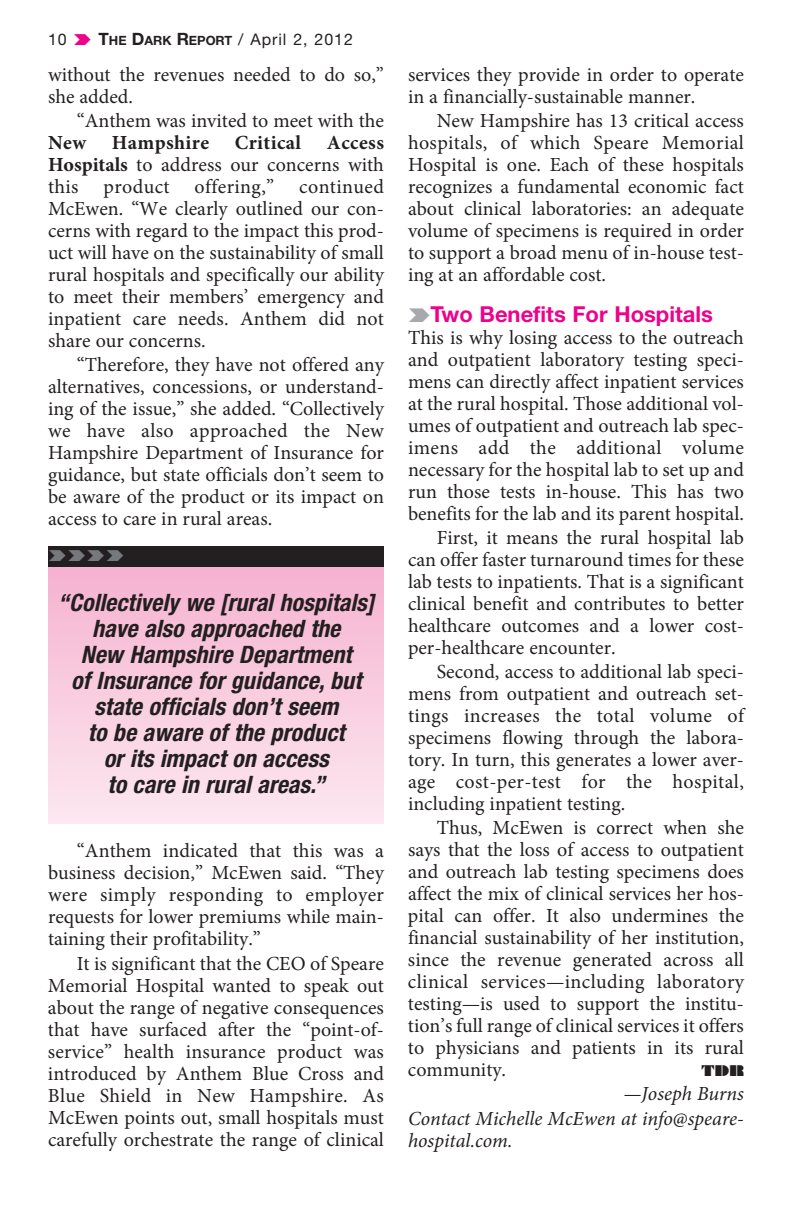
<style>
.page{position:relative;width:792px;height:1224px;background:#fff}
.page>*{position:absolute;margin:0;border:0;box-sizing:border-box;transform-origin:0 0}
.t1{font:italic 700 condensed 24px/26px "Helvetica Neue";letter-spacing:.005em;color:#231f20;text-align:center}
.t2{font:22px "Helvetica Neue Bold TT";color:#ed028c}
.t3{font:20px/22px "Minion Pro";color:#231f20;text-align:justify}
.t4{font:italic 20px/24.8px "Minion Pro";color:#231f20;text-align:right}
.t5{font:700 20px "Minion Pro";letter-spacing:.02em;color:#231f20}
.t6{font:16px "Helvetica Neue";letter-spacing:.06em;color:#231f20}
.t7{font:14px "Braggadocio";color:#231f20}
.s1{font-weight:700;font-size:17px}
.s2{font-weight:700;font-size:12.8px}
.s3{font-weight:700}
</style>
<div class="page">
<div style="left:49px;top:546px;width:335px;height:278px;background:linear-gradient(to bottom,#f5aece,#fce8f0)"></div>
<div style="left:49px;top:546px;width:335px;height:21px;background:#231f20"></div>
<p class="t6" style="left:48px;top:33px;width:20px">10</p>
<p class="t6" style="left:99px;top:33px;width:256px"><span class="s1">T</span><span class="s2">HE</span> <span class="s1">D</span><span class="s2">ARK</span> <span class="s1">R</span><span class="s2">EPORT</span> / April 2, 2012</p>
<p class="t3" style="left:48px;top:65px;width:338px">without the revenues needed to do so,” she added.</p>
<p class="t3" style="left:77px;top:111px;width:309px">“Anthem was invited to meet with the</p>
<p class="t5" style="left:48px;top:134px;width:39px">New</p>
<p class="t5" style="left:112px;top:134px;width:99px">Hampshire</p>
<p class="t5" style="left:235px;top:134px;width:68px">Critical</p>
<p class="t3" style="left:48px;top:133px;width:338px;text-indent:279px"><span class="s3">Access Hospitals</span> to address our concerns with this product offering,” continued McEwen. “We clearly outlined our con&shy;cerns with regard to the impact this prod&shy;uct will have on the sustainability of small rural hospitals and specifically our ability to meet their members’ emergency and inpatient care needs. Anthem did not share our concerns.</p>
<p class="t3" style="left:48px;top:355px;width:338px;text-indent:29px">“Therefore, they have not offered any alternatives, concessions, or understand&shy;ing of the issue,” she added. “Collectively we have also approached the New Hampshire Department of Insurance for guidance, but state officials don’t seem to be aware of the product or its impact on access to care in rural areas.</p>
<p class="t1" style="left:58px;top:591px;width:318px">“Collectively we [rural hospitals] have also approached the<br>New Hampshire Department<br>of Insurance for guidance, but state officials don’t seem<br>to be aware of the product<br>or its impact on access<br>to care in rural areas.”</p>
<p class="t3" style="left:48px;top:842px;width:338px;text-indent:29px">“Anthem indicated that this was a business decision,” McEwen said. “They were simply responding to employer requests for lower premiums while main&shy;taining their profitability.”</p>
<p class="t3" style="left:48px;top:954px;width:338px;text-indent:29px">It is significant that the CEO of Speare Memorial Hospital wanted to speak out about the range of negative consequences that have surfaced after the “point-of&shy;service” health insurance product was introduced by Anthem Blue Cross and Blue Shield in New Hampshire. As McEwen points out, small hospitals must carefully orchestrate the range of clinical</p>
<p class="t3" style="left:408px;top:65px;width:338px">services they provide in order to operate in a financially-sustainable manner.</p>
<p class="t3" style="left:408px;top:112px;width:338px;text-indent:29px">New Hampshire has 13 critical access hospitals, of which Speare Memorial Hospital is one. Each of these hospitals recognizes a fundamental economic fact about clinical laboratories: an adequate volume of specimens is required in order to support a broad menu of in-house test&shy;ing at an affordable cost.</p>
<p class="t2" style="left:430px;top:307px;width:284px">Two Benefits For Hospitals</p>
<p class="t3" style="left:408px;top:328px;width:338px">This is why losing access to the outreach and outpatient laboratory testing speci&shy;mens can directly affect inpatient services at the rural hospital. Those additional vol&shy;umes of outpatient and outreach lab spec&shy;imens add the additional volume necessary for the hospital lab to set up and run those tests in-house. This has two benefits for the lab and its parent hospital.</p>
<p class="t3" style="left:408px;top:528px;width:338px;text-indent:29px">First, it means the rural hospital lab can offer faster turnaround times for these lab tests to inpatients. That is a significant clinical benefit and contributes to better healthcare outcomes and a lower cost&shy;per-healthcare encounter.</p>
<p class="t3" style="left:408px;top:662px;width:338px;text-indent:29px">Second, access to additional lab speci&shy;mens from outpatient and outreach set&shy;tings increases the total volume of specimens flowing through the labora&shy;tory. In turn, this generates a lower aver&shy;age cost-per-test for the hospital, including inpatient testing.</p>
<p class="t3" style="left:408px;top:818px;width:338px;text-indent:29px">Thus, McEwen is correct when she says that the loss of access to outpatient and outreach lab testing specimens does affect the mix of clinical services her hos&shy;pital can offer. It also undermines the financial sustainability of her institution, since the revenue generated across all clinical services—including laboratory testing—is used to support the institu&shy;tion’s full range of clinical services it offers to physicians and patients in its rural community.</p>
<p class="t7" style="left:701px;top:1062px;width:44px">TDR</p>
<p class="t4" style="left:408px;top:1083px;width:338px">—Joseph Burns<br>Contact Michelle McEwen at info@speare-</p>
<p class="t4" style="left:408px;top:1130px;width:106px">hospital.com.</p>
</div>
